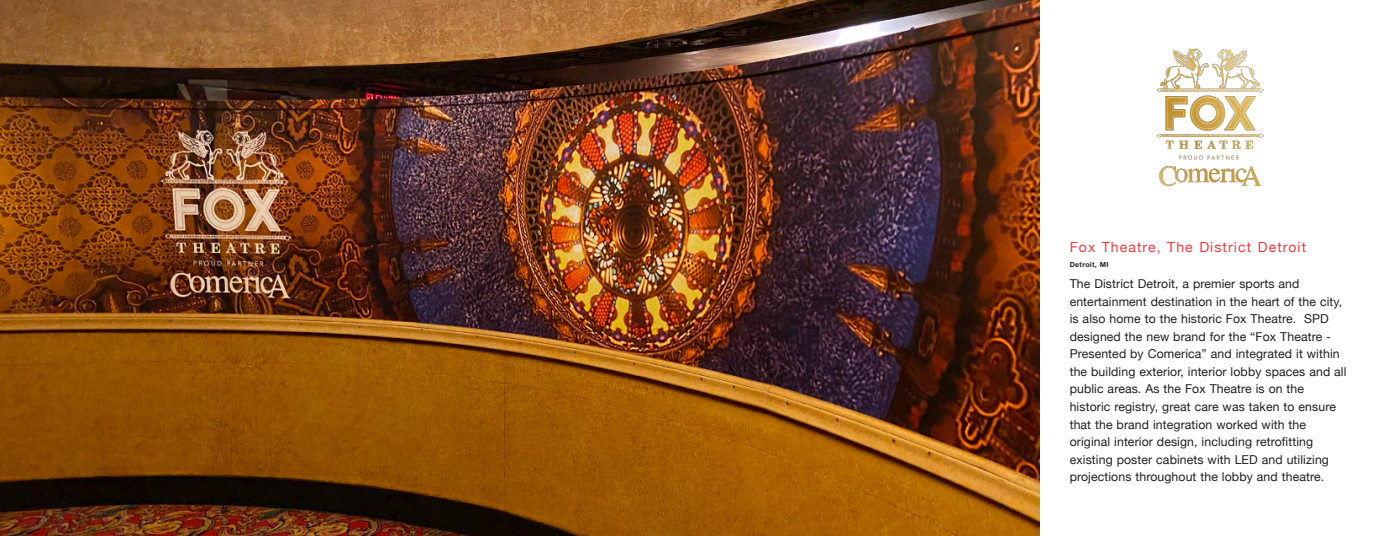
<style>
.page{position:relative;width:1386px;height:536px;background:#fff}
.page>*{position:absolute;margin:0;border:0;box-sizing:border-box;transform-origin:0 0}
.LOCATION__black_bold{font:14px "Helvetica Neue";letter-spacing:.08em;color:#ee3a41}
.BODY_COPY{font:12.25px/17.5px "Helvetica Neue";letter-spacing:.01em;color:#231f20}
.LOCATION__black_bold-2{font:700 7px "Helvetica Neue";letter-spacing:.05em;color:#231f20}
</style>
<div class="page">
<img style="left:1156px;top:48px;width:108px;height:139px">
<img style="left:0;top:0;width:1040px;height:536px">
<p class="LOCATION__black_bold" style="left:1070px;top:237px;width:238px">Fox Theatre, The District Detroit</p>
<p class="LOCATION__black_bold-2" style="left:1070px;top:259px;width:40px">Detroit, MI</p>
<p class="BODY_COPY" style="left:1070px;top:276px;width:278px">The District Detroit, a premier sports and entertainment destination in the heart of the city, is also home to the historic Fox Theatre. SPD designed the new brand for the “Fox Theatre - Presented by Comerica” and integrated it within the building exterior, interior lobby spaces and all public areas. As the Fox Theatre is on the historic registry, great care was taken to ensure that the brand integration worked with the original interior design, including retrofitting existing poster cabinets with LED and utilizing projections throughout the lobby and theatre.</p>
</div>
